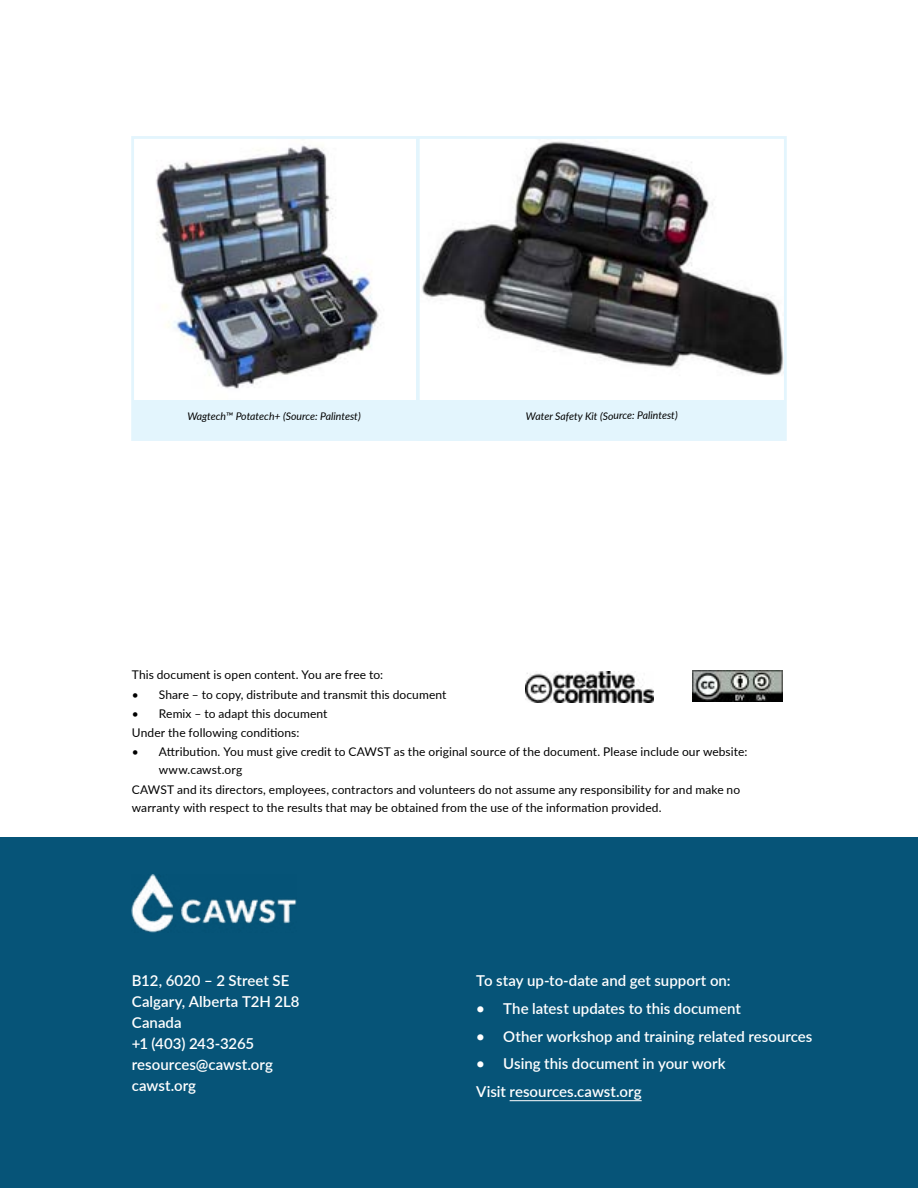
<style>
.page{position:relative;width:918px;height:1188px;background:#fff}
.page>*{position:absolute;margin:0;border:0;box-sizing:border-box;transform-origin:0 0}
.t1{font:600 15px/21px "Lato";color:#fff}
.t2{font:12px/18px "Lato";letter-spacing:.01em;color:#000}
.t3{font:italic 10.5px "Lato";color:#000}
</style>
<div class="page">
<div style="left:133px;top:137px;width:332px;height:303px;background:#e3f5fd"></div>
<img style="left:135px;top:140px;width:281px;height:259px">
<div style="left:131px;top:136px;width:335px;height:305px;border:3px solid #e3f5fd"></div>
<div style="left:418px;top:137px;width:367px;height:303px;background:#e3f5fd"></div>
<img style="left:421px;top:140px;width:362px;height:260px">
<div style="left:417px;top:136px;width:370px;height:305px;border:3px solid #e3f5fd"></div>
<div style="left:0;top:837px;width:918px;height:351px;background:#065478"></div>
<hr style="left:510px;top:1100px;width:132px;height:1px;background:#fff">
<img style="left:132px;top:875px;width:164px;height:57px">
<img style="left:693px;top:670px;width:90px;height:32px">
<img style="left:525px;top:671px;width:128px;height:31px">
<p class="t3" style="left:187px;top:408px;width:175px">Wagtech™ Potatech+ (Source: Palintest)</p>
<p class="t3" style="left:526px;top:410px;width:153px;rotate:-1deg">Water Safety Kit (Source: Palintest)</p>
<p class="t2" style="left:132px;top:665px;width:253px">This document is open content. You are free to:</p>
<p class="t2" style="left:132px;top:685px;width:316px">• Share – to copy, distribute and transmit this document</p>
<p class="t2" style="left:132px;top:703px;width:197px;line-height:19.4px">• Remix – to adapt this document<br>Under the following conditions:</p>
<p class="t2" style="left:159px;top:743px;width:590px;text-indent:-27px">• Attribution. You must give credit to CAWST as the original source of the document. Please include our website: www.cawst.org</p>
<p class="t2" style="left:132px;top:780px;width:610px">CAWST and its directors, employees, contractors and volunteers do not assume any responsibility for and make no warranty with respect to the results that may be obtained from the use of the information provided.</p>
<p class="t1" style="left:132px;top:970px;width:169px">B12, 6020 – 2 Street SE<br>Calgary, Alberta T2H 2L8<br>Canada<br>+1 (403) 243-3265 resources@cawst.org cawst.org</p>
<p class="t1" style="left:476px;top:970px;width:256px">To stay up-to-date and get support on:</p>
<p class="t1" style="left:476px;top:997px;width:266px">• The latest updates to this document</p>
<p class="t1" style="left:476px;top:1025px;width:338px">• Other workshop and training related resources</p>
<p class="t1" style="left:476px;top:1050px;width:251px;line-height:27.8px">• Using this document in your work<br>Visit resources.cawst.org</p>
</div>
